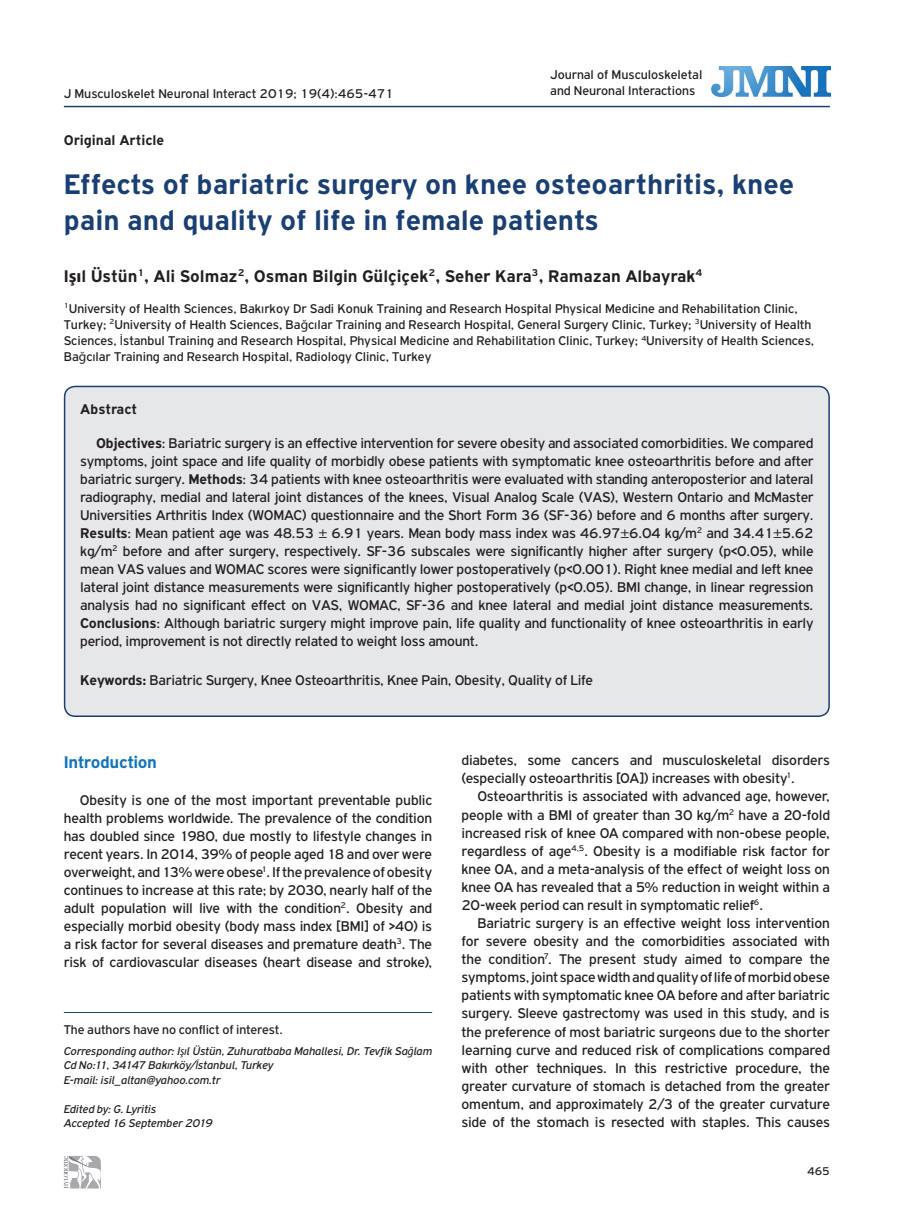
<style>
.page{position:relative;width:915px;height:1212px;background:#fff}
.page>*{position:absolute;margin:0;border:0;box-sizing:border-box;transform-origin:0 0}
.t1{font:700 30px/36px "PF Highway Gothic";color:#1a3f74}
.t2{font:700 18px "PF Highway Gothic";color:#231f20}
.t3{font:700 18px "PF Highway Gothic";letter-spacing:-.02em;color:#1074bc}
.t4{font:15px/18px "PF Highway Gothic";letter-spacing:-.015em;color:#231f20;text-align:justify}
.t5{font:700 15px "PF Highway Gothic";color:#231f20}
.t6{font:13.5px/16.2px "PF Highway Gothic";color:#231f20}
.t7{font:italic 12px/14.4px "PF Highway Gothic";letter-spacing:-.01em;color:#231f20}
.t8{font:12px "PF Highway Gothic";color:#231f20}
.s1{font-family:"Myriad Pro"}
.s2{font-weight:700}
</style>
<div class="page">
<hr style="left:64px;top:106px;width:765px;height:1px;background:#1a3f74">
<div style="left:65px;top:386px;width:763px;height:330px;background:#e6e7e9;border-radius:11px"></div>
<div style="left:64px;top:386px;width:765px;height:331px;border:2px solid #1a3f74;border-radius:11px"></div>
<hr style="left:64px;top:1012px;width:368px;height:1px;background:#1a3f74">
<img style="left:711px;top:66px;width:118px;height:31px">
<svg style="left:64px;top:1156px;width:37px;height:33px"></svg>
<p class="t6" style="left:550px;top:66px;width:153px">Journal of Musculoskeletal</p>
<p class="t6" style="left:64px;top:85px;width:331px">J Musculoskelet Neuronal Interact 2019; 19(4):465-471</p>
<p class="t6" style="left:550px;top:82px;width:146px">and Neuronal Interactions</p>
<p class="t5" style="left:64px;top:132px;width:102px">Original Article</p>
<h1 class="t1" style="left:64px;top:166px;width:731px">Effects of bariatric surgery on knee osteoarthritis, knee pain and quality of life in female patients</h1>
<p class="t2" style="left:64px;top:267px;width:640px">I<span class="s1">şı</span>l Üstün<sup>1</sup>, Ali Solmaz<sup>2</sup>, Osman Bilgin Gülçiçek<sup>2</sup>, Seher Kara<sup>3</sup>, Ramazan Albayrak<sup>4</sup></p>
<p class="t6" style="left:64px;top:300px;width:751px"><sup>1</sup>University of Health Sciences, Bak<span class="s1">ı</span>rkoy Dr Sadi Konuk Training and Research Hospital Physical Medicine and Rehabilitation Clinic, Turkey; <sup>2</sup>University of Health Sciences, Ba<span class="s1">ğ</span>c<span class="s1">ı</span>lar Training and Research Hospital, General Surgery Clinic, Turkey; <sup>3</sup>University of Health Sciences, <span class="s1">İ</span>stanbul Training and Research Hospital, Physical Medicine and Rehabilitation Clinic, Turkey; <sup>4</sup>University of Health Sciences, Ba<span class="s1">ğ</span>c<span class="s1">ı</span>lar Training and Research Hospital, Radiology Clinic, Turkey</p>
<p class="t5" style="left:80px;top:401px;width:58px">Abstract</p>
<p class="t4" style="left:80px;top:434px;width:734px;text-indent:16px"><span class="s2">Objectives</span>: Bariatric surgery is an effective intervention for severe obesity and associated comorbidities. We compared symptoms, joint space and life quality of morbidly obese patients with symptomatic knee osteoarthritis before and after bariatric surgery. <span class="s2">Methods</span>: 34 patients with knee osteoarthritis were evaluated with standing anteroposterior and lateral radiography, medial and lateral joint distances of the knees, Visual Analog Scale (VAS), Western Ontario and McMaster Universities Arthritis Index (WOMAC) questionnaire and the Short Form 36 (SF-36) before and 6 months after surgery.<br><span class="s2">Results</span>: Mean patient age was 48.53 <span class="s1">±</span> 6.91 years. Mean body mass index was 46.97<span class="s1">±</span>6.04 kg/m<sup>2</sup> and 34.41<span class="s1">±</span>5.62 kg/m<sup>2</sup> before and after surgery, respectively. SF-36 subscales were significantly higher after surgery (p&lt;0.05), while mean VAS values and WOMAC scores were significantly lower postoperatively (p&lt;0.001). Right knee medial and left knee lateral joint distance measurements were significantly higher postoperatively (p&lt;0.05). BMI change, in linear regression analysis had no significant effect on VAS, WOMAC, SF-36 and knee lateral and medial joint distance measurements.<br><span class="s2">Conclusions</span>: Although bariatric surgery might improve pain, life quality and functionality of knee osteoarthritis in early period, improvement is not directly related to weight loss amount.</p>
<p class="t4" style="left:80px;top:671px;width:514px"><span class="s2">Keywords:</span> Bariatric Surgery, Knee Osteoarthritis, Knee Pain, Obesity, Quality of Life</p>
<p class="t3" style="left:64px;top:752px;width:95px">Introduction</p>
<p class="t4" style="left:64px;top:791px;width:370px;text-indent:16px">Obesity is one of the most important preventable public health problems worldwide. The prevalence of the condition has doubled since 1980, due mostly to lifestyle changes in recent years. In 2014, 39% of people aged 18 and over were overweight, and 13% were obese<sup>1</sup>. If the prevalence of obesity continues to increase at this rate; by 2030, nearly half of the adult population will live with the condition<sup>2</sup>. Obesity and especially morbid obesity (body mass index [BMI] of &gt;40) is a risk factor for several diseases and premature death<sup>3</sup>. The risk of cardiovascular diseases (heart disease and stroke),</p>
<p class="t6" style="left:64px;top:1021px;width:220px">The authors have no conflict of interest.</p>
<p class="t7" style="left:64px;top:1044px;width:370px">Corresponding author: I<span class="s1">şı</span>l Üstün, Zuhuratbaba Mahallesi, Dr. Tevfik Sa<span class="s1">ğ</span>lam<br>Cd No:11, 34147 Bak<span class="s1">ı</span>rköy/<span class="s1">İ</span>stanbul, Turkey<br>E-mail: isil_altan@yahoo.com.tr</p>
<p class="t7" style="left:64px;top:1101px;width:150px">Edited by: G. Lyritis<br>Accepted 16 September 2019</p>
<p class="t4" style="left:461px;top:751px;width:370px">diabetes, some cancers and musculoskeletal disorders (especially osteoarthritis [OA]) increases with obesity<sup>1</sup>.</p>
<p class="t4" style="left:461px;top:787px;width:370px;text-indent:16px">Osteoarthritis is associated with advanced age, however, people with a BMI of greater than 30 kg/m<sup>2</sup> have a 20-fold increased risk of knee OA compared with non-obese people, regardless of age<sup>4,5</sup>. Obesity is a modifiable risk factor for knee OA, and a meta-analysis of the effect of weight loss on knee OA has revealed that a 5% reduction in weight within a 20-week period can result in symptomatic relief<sup>6</sup>.</p>
<p class="t4" style="left:461px;top:914px;width:370px;text-indent:16px">Bariatric surgery is an effective weight loss intervention for severe obesity and the comorbidities associated with the condition<sup>7</sup>. The present study aimed to compare the symptoms, joint space width and quality of life of morbid obese patients with symptomatic knee OA before and after bariatric surgery. Sleeve gastrectomy was used in this study, and is the preference of most bariatric surgeons due to the shorter learning curve and reduced risk of complications compared with other techniques. In this restrictive procedure, the greater curvature of stomach is detached from the greater omentum, and approximately 2/3 of the greater curvature side of the stomach is resected with staples. This causes</p>
<p class="t8" style="left:806px;top:1165px;width:24px">465</p>
</div>
